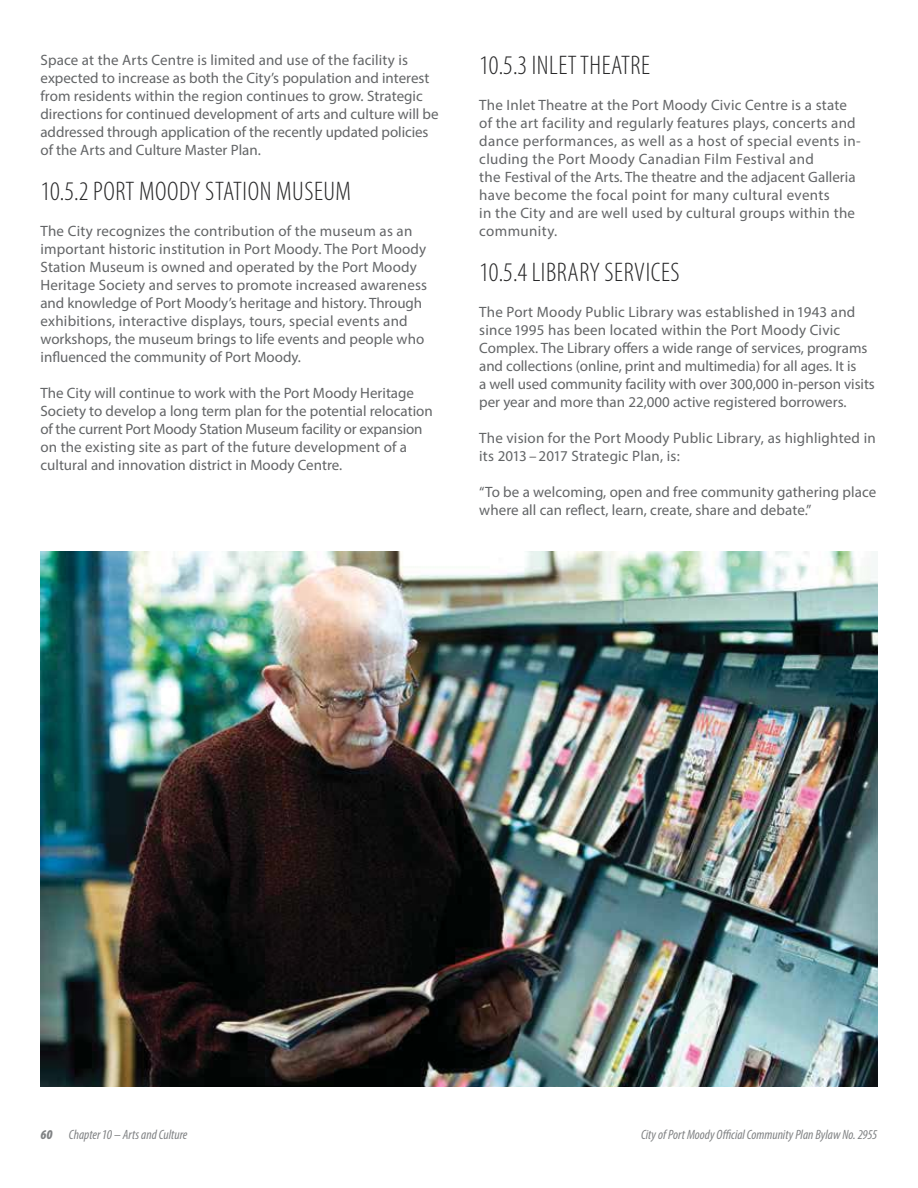
<style>
.page{position:relative;width:918px;height:1188px;background:#fff}
.page>*{position:absolute;margin:0;border:0;box-sizing:border-box;transform-origin:0 0}
.t1{font:300 condensed 27px "Myriad Pro";letter-spacing:.02em;color:#282829}
.t2{font:15px/18px "Myriad Pro";letter-spacing:.005em;color:#636567}
.t3{font:italic condensed 13.5px "Myriad Pro";color:#808284}
.s1{font-weight:900}
</style>
<div class="page">
<img style="left:40px;top:551px;width:838px;height:536px">
<p class="t2" style="left:41px;top:52px;width:400px">Space at the Arts Centre is limited and use of the facility is expected to increase as both the City’s population and interest from residents within the region continues to grow. Strategic directions for continued development of arts and culture will be addressed through application of the recently updated policies of the Arts and Culture Master Plan.</p>
<h1 class="t1" style="left:41px;top:175px;width:312px">10.5.2 PORT MOODY STATION MUSEUM</h1>
<p class="t2" style="left:41px;top:223px;width:388px">The City recognizes the contribution of the museum as an important historic institution in Port Moody. The Port Moody Station Museum is owned and operated by the Port Moody Heritage Society and serves to promote increased awareness and knowledge of Port Moody’s heritage and history. Through exhibitions, interactive displays, tours, special events and workshops, the museum brings to life events and people who influenced the community of Port Moody.</p>
<p class="t2" style="left:41px;top:385px;width:394px">The City will continue to work with the Port Moody Heritage Society to develop a long term plan for the potential relocation of the current Port Moody Station Museum facility or expansion on the existing site as part of the future development of a cultural and innovation district in Moody Centre.</p>
<h1 class="t1" style="left:479px;top:49px;width:172px">10.5.3 INLET THEATRE</h1>
<p class="t2" style="left:479px;top:97px;width:383px">The Inlet Theatre at the Port Moody Civic Centre is a state of the art facility and regularly features plays, concerts and dance performances, as well as a host of special events in&shy;cluding the Port Moody Canadian Film Festival and<br>the Festival of the Arts. The theatre and the adjacent Galleria have become the focal point for many cultural events<br>in the City and are well used by cultural groups within the community.</p>
<h1 class="t1" style="left:479px;top:256px;width:202px">10.5.4 LIBRARY SERVICES</h1>
<p class="t2" style="left:479px;top:304px;width:397px">The Port Moody Public Library was established in 1943 and since 1995 has been located within the Port Moody Civic Complex. The Library offers a wide range of services, programs and collections (online, print and multimedia) for all ages. It is<br>a well used community facility with over 300,000 in-person visits per year and more than 22,000 active registered borrowers.</p>
<p class="t2" style="left:479px;top:430px;width:398px">The vision for the Port Moody Public Library, as highlighted in its 2013 – 2017 Strategic Plan, is:</p>
<p class="t2" style="left:479px;top:484px;width:399px">“To be a welcoming, open and free community gathering place where all can reflect, learn, create, share and debate.”</p>
<p class="t3" style="left:41px;top:1129px;width:148px"><span class="s1">60</span> Chapter 10 – Arts and Culture</p>
<p class="t3" style="left:641px;top:1129px;width:238px">City of Port Moody Official Community Plan Bylaw No. 2955</p>
</div>
